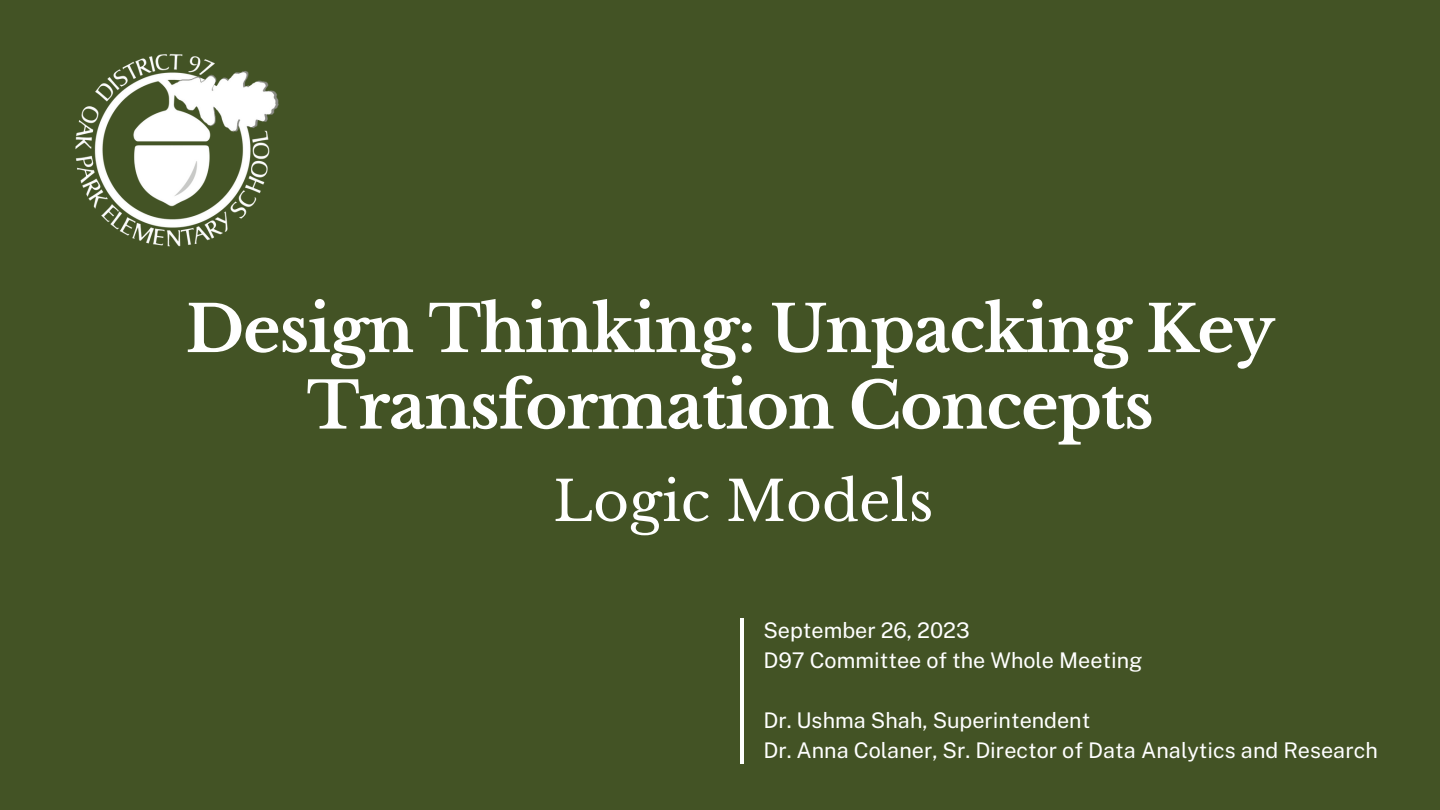
<style>
.page{position:relative;width:1440px;height:810px;background:#435325}
.page>*{position:absolute;margin:0;border:0;box-sizing:border-box;transform-origin:0 0}
.t1{font:700 64px/76.5px "Libre Baskerville";letter-spacing:-.02em;color:#fff;text-align:center}
.t2{font:55px "Libre Baskerville";color:#fff}
.t3{font:21.6px "Public Sans";color:#fff}
</style>
<div class="page">
<hr style="left:740px;top:618px;width:4px;height:145px;background:#fff">
<img style="left:75px;top:53px;width:204px;height:194px">
<p class="t1" style="left:186px;top:291px;width:1091px">Design Thinking: Unpacking Key<br>Transformation Concepts</p>
<p class="t2" style="left:553px;top:468px;width:382px">Logic Models</p>
<p class="t3" style="left:763px;top:617px;width:208px">September 26, 2023</p>
<p class="t3" style="left:763px;top:647px;width:381px">D97 Committee of the Whole Meeting</p>
<p class="t3" style="left:763px;top:707px;width:329px">Dr. Ushma Shah, Superintendent</p>
<p class="t3" style="left:763px;top:737px;width:616px">Dr. Anna Colaner, Sr. Director of Data Analytics and Research</p>
</div>
